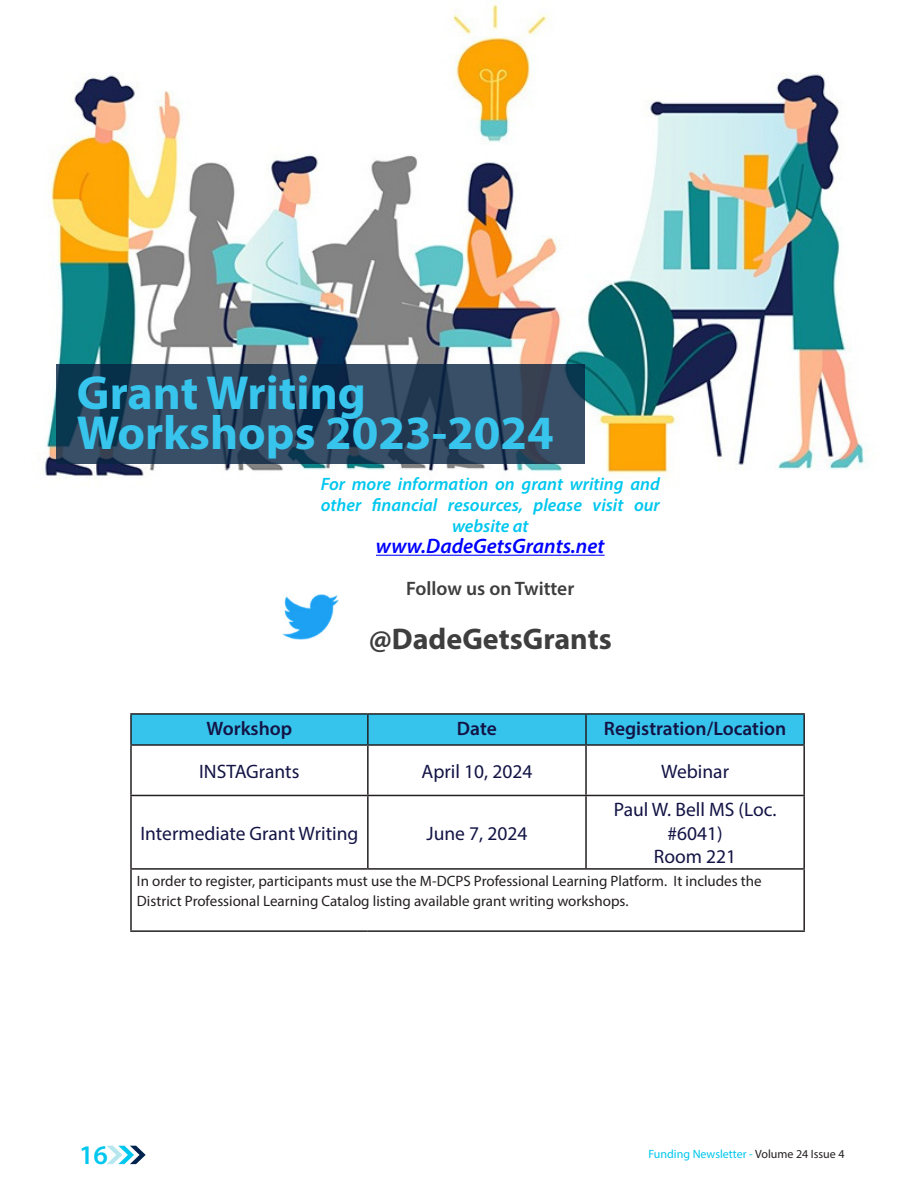
<style>
.page{position:relative;width:918px;height:1188px;background:#fff}
.page>*{position:absolute;margin:0;border:0;box-sizing:border-box;transform-origin:0 0}
._02_Article_Title{font:700 48px/40.5px "Myriad Pro";color:#37c5ed}
._05_body_text{font:700 30px "Myriad Pro";color:#3e3e3f}
.t1{font:600 27px "Myriad Pro";color:#00c7ee}
._05a_body_text_Intro{font:italic 600 21px "Myriad Pro";color:#00f}
._01a_SubHeadline{font:19.5px/23.4px "Myriad Pro";color:#131445;text-align:center}
._01a_SubHeadline-2{font:600 19.5px "Myriad Pro";color:#131445}
._05_body_text-2{font:600 19.5px "Myriad Pro";color:#3e3e3f}
._05a_body_text_Intro-2{font:italic 600 18px/21px "Myriad Pro";color:#00c7ee;text-align:center}
._01a_SubHeadline-3{font:15px/19.5px "Myriad Pro";color:#231f20}
.t2{font:12px "Myriad Pro";color:#00c7ee}
.s1{color:#231f20}
</style>
<div class="page">
<svg style="left:107px;top:1146px;width:39px;height:18px"></svg>
<img style="left:43px;top:4px;width:822px;height:475px">
<img style="left:283px;top:594px;width:55px;height:45px">
<hr style="left:376px;top:555px;width:229px;height:1px;background:#00f">
<div style="left:132px;top:715px;width:671px;height:29px;background:#37c4ec"></div>
<hr style="left:130px;top:713px;width:238px;height:2px;background:#231f20">
<hr style="left:368px;top:713px;width:218px;height:2px;background:#231f20">
<hr style="left:586px;top:713px;width:219px;height:2px;background:#231f20">
<hr style="left:130px;top:744px;width:238px;height:2px;background:#231f20">
<hr style="left:368px;top:744px;width:218px;height:2px;background:#231f20">
<hr style="left:586px;top:744px;width:219px;height:2px;background:#231f20">
<hr style="left:130px;top:795px;width:238px;height:1px;background:#231f20">
<hr style="left:368px;top:795px;width:218px;height:1px;background:#231f20">
<hr style="left:586px;top:795px;width:219px;height:1px;background:#231f20">
<hr style="left:130px;top:868px;width:238px;height:2px;background:#231f20">
<hr style="left:368px;top:868px;width:218px;height:2px;background:#231f20">
<hr style="left:586px;top:868px;width:219px;height:2px;background:#231f20">
<hr style="left:130px;top:930px;width:238px;height:2px;background:#231f20">
<hr style="left:368px;top:930px;width:218px;height:2px;background:#231f20">
<hr style="left:586px;top:930px;width:219px;height:2px;background:#231f20">
<hr style="left:130px;top:715px;width:2px;height:29px;background:#231f20">
<hr style="left:130px;top:746px;width:2px;height:49px;background:#231f20">
<hr style="left:130px;top:796px;width:2px;height:72px;background:#231f20">
<hr style="left:130px;top:870px;width:2px;height:60px;background:#231f20">
<hr style="left:367px;top:715px;width:2px;height:29px;background:#231f20">
<hr style="left:585px;top:715px;width:2px;height:29px;background:#231f20">
<hr style="left:803px;top:715px;width:2px;height:29px;background:#231f20">
<hr style="left:367px;top:746px;width:2px;height:49px;background:#231f20">
<hr style="left:585px;top:746px;width:2px;height:49px;background:#231f20">
<hr style="left:803px;top:746px;width:2px;height:49px;background:#231f20">
<hr style="left:367px;top:796px;width:2px;height:72px;background:#231f20">
<hr style="left:585px;top:796px;width:2px;height:72px;background:#231f20">
<hr style="left:803px;top:796px;width:2px;height:72px;background:#231f20">
<hr style="left:803px;top:870px;width:2px;height:60px;background:#231f20">
<svg style="left:56px;top:365px;width:529px;height:99px;background:#2c445d"></svg>
<p class="_02_Article_Title" style="left:77px;top:371px;width:478px">Grant Writing<br>Workshops 2023-2024</p>
<p class="_05a_body_text_Intro-2" style="left:321px;top:473px;width:341px">For more information on grant writing and other financial resources, please visit our website at</p>
<p class="_05a_body_text_Intro" style="left:376px;top:533px;width:230px">www.DadeGetsGrants.net</p>
<p class="_05_body_text-2" style="left:406px;top:576px;width:170px">Follow us on Twitter</p>
<p class="_05_body_text" style="left:369px;top:619px;width:244px">@DadeGetsGrants</p>
<p class="_01a_SubHeadline-2" style="left:207px;top:716px;width:87px">Workshop</p>
<p class="_01a_SubHeadline-2" style="left:457px;top:716px;width:41px">Date</p>
<p class="_01a_SubHeadline-2" style="left:604px;top:716px;width:184px">Registration/Location</p>
<p class="_01a_SubHeadline" style="left:199px;top:759px;width:102px">INSTAGrants</p>
<p class="_01a_SubHeadline" style="left:421px;top:759px;width:112px">April 10, 2024</p>
<p class="_01a_SubHeadline" style="left:661px;top:759px;width:69px">Webinar</p>
<p class="_01a_SubHeadline" style="left:614px;top:798px;width:164px">Paul W. Bell MS (Loc. #6041)</p>
<p class="_01a_SubHeadline" style="left:654px;top:844px;width:84px">Room 221</p>
<p class="_01a_SubHeadline-3" style="left:137px;top:871px;width:626px">In order to register, participants must use the M-DCPS Professional Learning Platform. It includes the<br>District Professional Learning Catalog listing available grant writing workshops.</p>
<p class="_01a_SubHeadline" style="left:140px;top:821px;width:220px">Intermediate Grant Writing</p>
<p class="_01a_SubHeadline" style="left:426px;top:821px;width:102px">June 7, 2024</p>
<h3 class="t1" style="left:79px;top:1138px;width:30px">16</h3>
<p class="t2" style="left:649px;top:1146px;width:198px">Funding Newsletter - <span class="s1">Volume 24 Issue 4</span></p>
</div>
